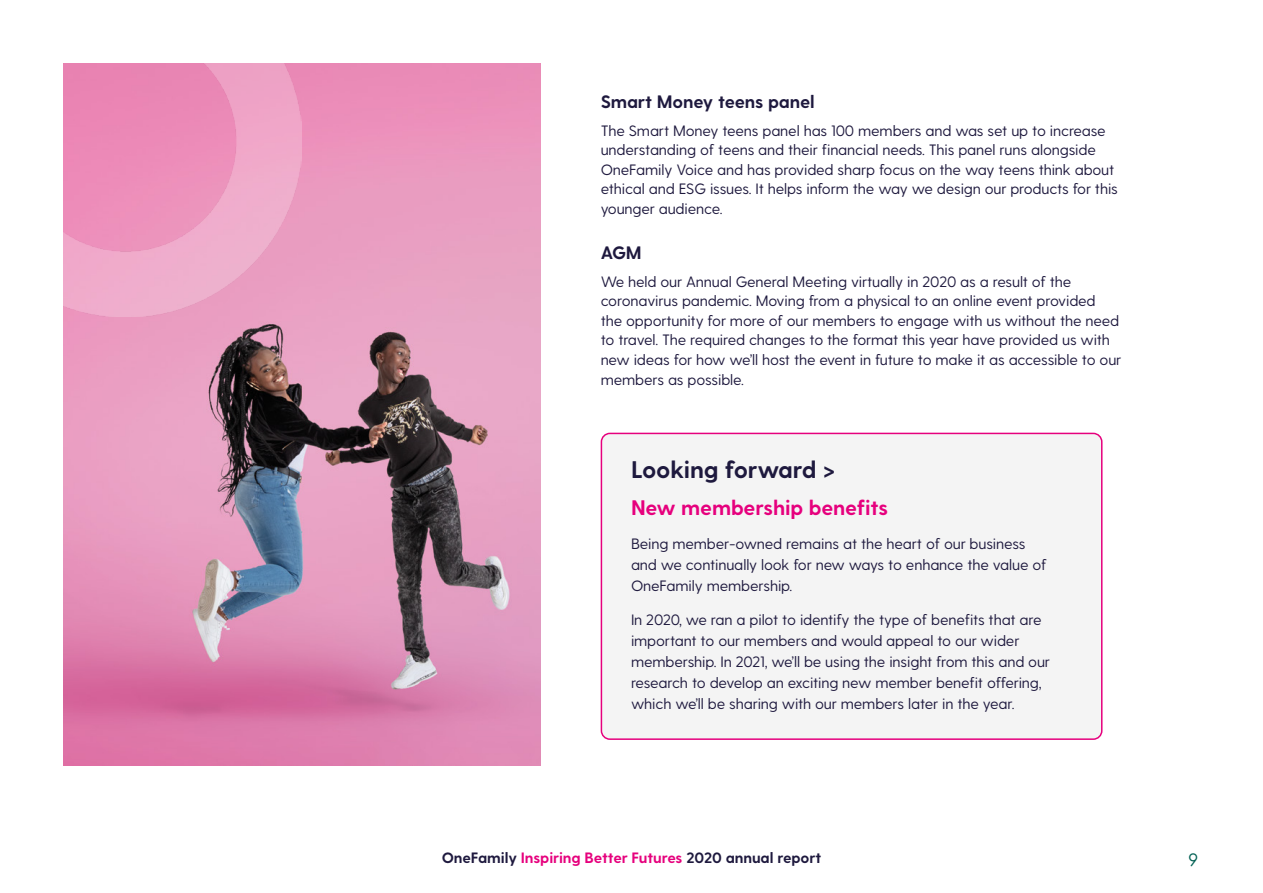
<style>
.page{position:relative;width:1263px;height:893px;background:#fff}
.page>*{position:absolute;margin:0;border:0;box-sizing:border-box;transform-origin:0 0}
.t1{font:700 24px "Greycliff CF";letter-spacing:-.01em;color:#1e193e}
.t2{font:700 21px "Greycliff CF";letter-spacing:-.01em;color:#e6007d}
.t3{font:700 18px "Greycliff CF";letter-spacing:-.01em;color:#1e193e}
.t4{font:18px "Greycliff CF";color:#006053}
.t5{font:15px/19.5px "Greycliff CF";letter-spacing:-.01em;color:#1e193e}
.t6{font:700 15px "Greycliff CF";letter-spacing:-.01em;color:#1e193e}
.s1{color:#e6007d}
</style>
<div class="page">
<div style="left:601px;top:433px;width:501px;height:306px;background:#f4f4f4;border-radius:9px"></div>
<div style="left:601px;top:433px;width:501px;height:307px;border:2px solid #e6007d;border-radius:9px"></div>
<img style="left:64px;top:64px;width:476px;height:701px">
<img style="left:64px;top:64px;width:237px;height:252px">
<p class="t3" style="left:601px;top:91px;width:216px">Smart Money teens panel</p>
<p class="t5" style="left:601px;top:121px;width:519px">The Smart Money teens panel has 100 members and was set up to increase understanding of teens and their financial needs. This panel runs alongside OneFamily Voice and has provided sharp focus on the way teens think about ethical and ESG issues. It helps inform the way we design our products for this younger audience.</p>
<p class="t3" style="left:601px;top:242px;width:43px">AGM</p>
<p class="t5" style="left:601px;top:272px;width:522px">We held our Annual General Meeting virtually in 2020 as a result of the coronavirus pandemic. Moving from a physical to an online event provided<br>the opportunity for more of our members to engage with us without the need to travel. The required changes to the format this year have provided us with new ideas for how we’ll host the event in future to make it as accessible to our members as possible.</p>
<h1 class="t1" style="left:631px;top:456px;width:206px">Looking forward &gt;</h1>
<h2 class="t2" style="left:631px;top:495px;width:258px">New membership benefits</h2>
<p class="t5" style="left:631px;top:533px;width:417px;line-height:21px">Being member-owned remains at the heart of our business and we continually look for new ways to enhance the value of<br>OneFamily membership.</p>
<p class="t5" style="left:631px;top:609px;width:421px;line-height:21px">In 2020, we ran a pilot to identify the type of benefits that are important to our members and would appeal to our wider membership. In 2021, we’ll be using the insight from this and our research to develop an exciting new member benefit offering, which we’ll be sharing with our members later in the year.</p>
<p class="t6" style="left:442px;top:849px;width:381px">OneFamily <span class="s1">Inspiring Better Futures</span> 2020 annual report</p>
<p class="t4" style="left:1188px;top:849px;width:11px">9</p>
</div>
